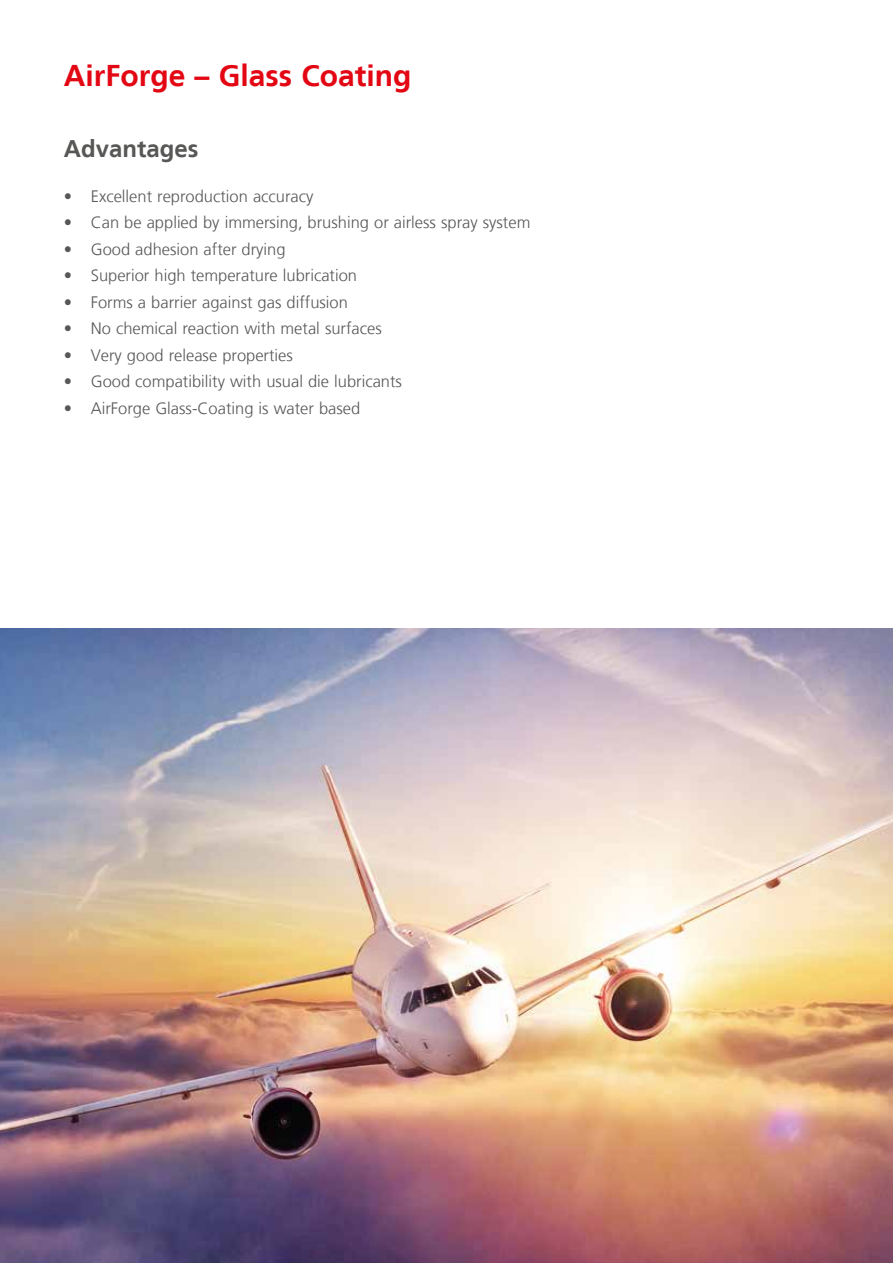
<style>
.page{position:relative;width:893px;height:1263px;background:#fff}
.page>*{position:absolute;margin:0;border:0;box-sizing:border-box;transform-origin:0 0}
.t1{font:700 30px "Frutiger LT";color:#e30613}
.t2{font:700 24px "Frutiger LT";color:#575756}
.t3{font:300 16.5px "Frutiger LT";color:#575756}
</style>
<div class="page">
<img style="left:0;top:629px;width:893px;height:634px">
<h1 class="t1" style="left:64px;top:58px;width:349px">AirForge – Glass Coating</h1>
<h2 class="t2" style="left:64px;top:135px;width:136px">Advantages</h2>
<p class="t3" style="left:64px;top:187px;width:251px">• Excellent reproduction accuracy</p>
<p class="t3" style="left:64px;top:213px;width:468px">• Can be applied by immersing, brushing or airless spray system</p>
<p class="t3" style="left:64px;top:240px;width:223px">• Good adhesion after drying</p>
<p class="t3" style="left:64px;top:266px;width:295px">• Superior high temperature lubrication</p>
<p class="t3" style="left:64px;top:293px;width:286px">• Forms a barrier against gas diffusion</p>
<p class="t3" style="left:64px;top:319px;width:320px">• No chemical reaction with metal surfaces</p>
<p class="t3" style="left:64px;top:346px;width:231px">• Very good release properties</p>
<p class="t3" style="left:64px;top:372px;width:340px">• Good compatibility with usual die lubricants</p>
<p class="t3" style="left:64px;top:399px;width:298px">• AirForge Glass-Coating is water based</p>
</div>
